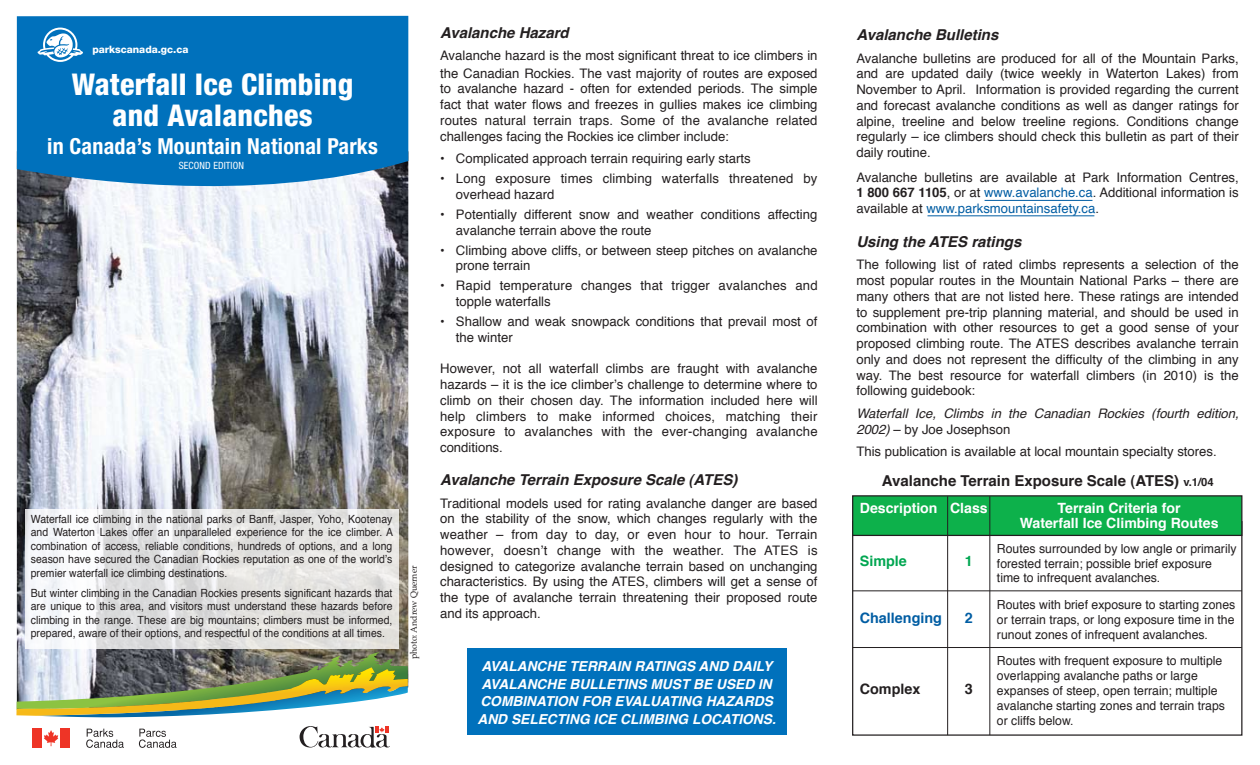
<style>
.page{position:relative;width:1260px;height:765px;background:#fff}
.page>*{position:absolute;margin:0;border:0;box-sizing:border-box;transform-origin:0 0}
.t1{font:800 condensed 30px/31.2px "Helvetica Neue";letter-spacing:.01em;color:#fff;text-align:center}
.t2{font:700 condensed 22.12px "Helvetica Neue";letter-spacing:.01em;color:#fff}
.t3{font:italic 700 15px "Helvetica";color:#231f20}
.t4{font:700 15px "Helvetica";color:#231f20}
.t5{font:700 14.38px "Helvetica";color:#005da3}
.t6{font:700 14.38px "Helvetica";color:#231f20}
.t7{font:700 14.38px "Helvetica";color:#00a651}
.t8{font:700 14.12px/15px "Helvetica";color:#fff;text-align:center}
.t9{font:italic 700 13.75px/17.5px "Helvetica";color:#fff}
.t10{font:13.12px/15.8px "Helvetica";color:#231f20}
.t11{font:italic 13.12px/15.8px "Helvetica";color:#231f20}
.t12{font:12.5px/15px "Helvetica";color:#231f20}
.t13{font:11.25px/13.5px "Helvetica";color:#231f20;text-align:justify;scale:.93 1}
.t14{font:800 10.25px "Helvetica Neue LT Std";color:#fff}
.t15{font:condensed 10px "Helvetica Neue";letter-spacing:.01em;color:#fff}
.t16{font:8.75px "Palatino";color:#231f20}
.s1{font-weight:700}
.s2{color:#005da3}
.s3{font-style:normal}
.s4{font-size:11.25px}
</style>
<div class="page">
<img style="left:17px;top:207px;width:391px;height:445px">
<div style="left:852px;top:521px;width:390px;height:215px;background:#fff;border:1px solid #231f20"></div>
<div style="left:852px;top:495px;width:390px;height:41px;background:#0db14b;border:1px solid #231f20"></div>
<hr style="left:853px;top:591px;width:389px;height:1px;background:#231f20">
<hr style="left:853px;top:647px;width:389px;height:1px;background:#231f20">
<hr style="left:947px;top:496px;width:1px;height:239px;background:#231f20">
<hr style="left:990px;top:496px;width:1px;height:239px;background:#231f20">
<div style="left:468px;top:648px;width:319px;height:86px;background:#0071bc"></div>
<hr style="left:985px;top:200px;width:107px;height:1px;background:#005da3">
<hr style="left:928px;top:216px;width:166px;height:1px;background:#005da3">
<svg style="left:17px;top:16px;width:391px;height:191px;background:#1c7dbe"></svg>
<svg style="left:25px;top:509px;width:374px;height:139px;fill:#e4e3e1"></svg>
<svg style="left:37px;top:28px;width:46px;height:34px"></svg>
<img style="left:16px;top:652px;width:392px;height:96px">
<p class="t14" style="left:92px;top:43px;width:98px">parkscanada.gc.ca</p>
<h1 class="t1" style="left:72px;top:68px;width:283px">Waterfall Ice Climbing and Avalanches</h1>
<h2 class="t2" style="left:47px;top:132px;width:332px">in Canada’s Mountain National Parks</h2>
<p class="t15" style="left:179px;top:159px;width:67px">SECOND EDITION</p>
<p class="t13" style="left:31px;top:513px;width:391px">Waterfall ice climbing in the national parks of Banff, Jasper, Yoho, Kootenay and Waterton Lakes offer an unparalleled experience for the ice climber. A combination of access, reliable conditions, hundreds of options, and a long season have secured the Canadian Rockies reputation as one of the world’s premier waterfall ice climbing destinations.</p>
<p class="t13" style="left:31px;top:587px;width:390px">But winter climbing in the Canadian Rockies presents significant hazards that are unique to this area, and visitors must understand these hazards before climbing in the range. These are big mountains; climbers must be informed, prepared, aware of their options, and respectful of the conditions at all times.</p>
<p class="t16" style="left:407px;top:659px;width:95px;rotate:-90deg">photo: Andrew Querner</p>
<p class="t3" style="left:440px;top:20px;width:130px">Avalanche Hazard</p>
<p class="t10" style="left:440px;top:47px;width:379px;line-height:17.5px">Avalanche hazard is the most significant threat to ice climbers in the Canadian Rockies. The vast majority of routes are exposed</p>
<p class="t10" style="left:440px;top:81px;width:379px;text-align:justify">to avalanche hazard - often for extended periods. The simple fact that water flows and freezes in gullies makes ice climbing routes natural terrain traps. Some of the avalanche related challenges facing the Rockies ice climber include:</p>
<p class="t10" style="left:440px;top:151px;width:312px">• Complicated approach terrain requiring early starts</p>
<p class="t10" style="left:456px;top:171px;width:363px;text-indent:-16px">• Long exposure times climbing waterfalls threatened by overhead hazard</p>
<p class="t10" style="left:456px;top:207px;width:363px;text-indent:-16px">• Potentially different snow and weather conditions affecting avalanche terrain above the route</p>
<p class="t10" style="left:456px;top:243px;width:363px;text-indent:-16px">• Climbing above cliffs, or between steep pitches on avalanche prone terrain</p>
<p class="t10" style="left:456px;top:278px;width:363px;text-indent:-16px">• Rapid temperature changes that trigger avalanches and topple waterfalls</p>
<p class="t10" style="left:456px;top:314px;width:363px;text-indent:-16px">• Shallow and weak snowpack conditions that prevail most of the winter</p>
<p class="t10" style="left:440px;top:361px;width:379px;text-align:justify">However, not all waterfall climbs are fraught with avalanche hazards – it is the ice climber’s challenge to determine where to climb on their chosen day. The information included here will help climbers to make informed choices, matching their exposure to avalanches with the ever-changing avalanche conditions.</p>
<p class="t3" style="left:440px;top:468px;width:299px">Avalanche Terrain Exposure Scale (ATES)</p>
<p class="t10" style="left:440px;top:496px;width:379px;text-align:justify">Traditional models used for rating avalanche danger are based on the stability of the snow, which changes regularly with the weather – from day to day, or even hour to hour. Terrain however, doesn’t change with the weather. The ATES is designed to categorize avalanche terrain based on unchanging characteristics. By using the ATES, climbers will get a sense of the type of avalanche terrain threatening their proposed route and its approach.</p>
<p class="t9" style="left:477px;top:658px;width:300px">AVALANCHE TERRAIN RATINGS AND DAILY AVALANCHE BULLETINS MUST BE USED IN COMBINATION FOR EVALUATING HAZARDS AND SELECTING ICE CLIMBING LOCATIONS.</p>
<p class="t3" style="left:856px;top:23px;width:144px">Avalanche Bulletins</p>
<p class="t10" style="left:856px;top:51px;width:384px;text-align:justify">Avalanche bulletins are produced for all of the Mountain Parks, and are updated daily (twice weekly in Waterton Lakes) from November to April. Information is provided regarding the current and forecast avalanche conditions as well as danger ratings for alpine, treeline and below treeline regions. Conditions change regularly – ice climbers should check this bulletin as part of their daily routine.</p>
<p class="t10" style="left:856px;top:170px;width:384px;text-align:justify">Avalanche bulletins are available at Park Information Centres, <span class="s1">1 800 667 1105</span>, or at <span class="s2">www.avalanche.ca</span>. Additional information is available at <span class="s2">www.parksmountainsafety.ca</span>.</p>
<p class="t3" style="left:856px;top:229px;width:167px">Using the ATES ratings</p>
<p class="t10" style="left:856px;top:257px;width:384px;text-align:justify">The following list of rated climbs represents a selection of the most popular routes in the Mountain National Parks – there are many others that are not listed here. These ratings are intended to supplement pre-trip planning material, and should be used in combination with other resources to get a good sense of your proposed climbing route. The ATES describes avalanche terrain only and does not represent the difficulty of the climbing in any way. The best resource for waterfall climbers (in 2010) is the following guidebook:</p>
<p class="t11" style="left:856px;top:406px;width:384px">Waterfall Ice, Climbs in the Canadian Rockies (fourth edition,<br>2002) <span class="s3">– by Joe Josephson</span></p>
<p class="t10" style="left:856px;top:444px;width:362px">This publication is available at local mountain specialty stores.</p>
<p class="t4" style="left:882px;top:468px;width:333px">Avalanche Terrain Exposure Scale (ATES) <span class="s4">v.1/04</span></p>
<p class="t8" style="left:860px;top:501px;width:129px">Description Class</p>
<p class="t8" style="left:1020px;top:501px;width:200px">Terrain Criteria for<br>Waterfall Ice Climbing Routes</p>
<p class="t7" style="left:860px;top:549px;width:49px">Simple</p>
<p class="t12" style="left:997px;top:542px;width:241px;line-height:14.5px">Routes surrounded by low angle or primarily forested terrain; possible brief exposure time to infrequent avalanches.</p>
<p class="t12" style="left:997px;top:597px;width:240px;text-align:justify">Routes with brief exposure to starting zones or terrain traps, or long exposure time in the runout zones of infrequent avalanches.</p>
<p class="t12" style="left:997px;top:653px;width:230px">Routes with frequent exposure to multiple overlapping avalanche paths or large expanses of steep, open terrain; multiple avalanche starting zones and terrain traps or cliffs below.</p>
<p class="t7" style="left:965px;top:549px;width:9px">1</p>
<p class="t5" style="left:860px;top:607px;width:84px">Challenging</p>
<p class="t5" style="left:965px;top:607px;width:9px">2</p>
<p class="t6" style="left:860px;top:678px;width:62px">Complex</p>
<p class="t6" style="left:965px;top:678px;width:9px">3</p>
</div>
